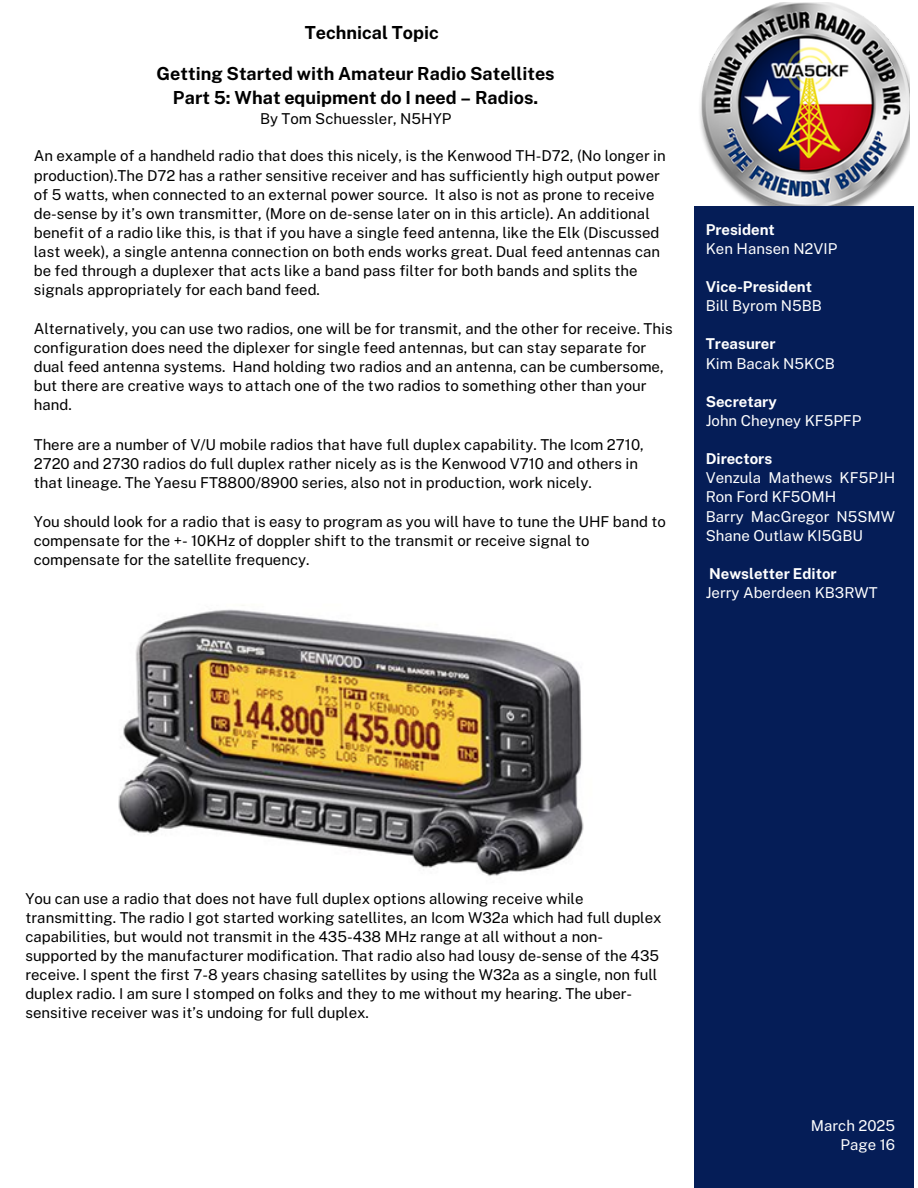
<style>
.page{position:relative;width:918px;height:1188px;background:#fff}
.page>*{position:absolute;margin:0;border:0;box-sizing:border-box;transform-origin:0 0}
.t1{font:700 18px/23.7px "Public Sans";color:#000;text-align:center}
.t2{font:15px/19.2px "Public Sans";color:#000}
.t3{font:15px/19.2px "Public Sans";color:#fff}
.t4{font:700 15px "Public Sans";color:#fff}
</style>
<div class="page">
<img style="left:700px;top:2px;width:209px;height:204px">
<div style="left:694px;top:206px;width:220px;height:981px;background:#051d57"></div>
<img style="left:118px;top:605px;width:466px;height:271px">
<p class="t1" style="left:305px;top:21px;width:136px">Technical Topic</p>
<p class="t1" style="left:157px;top:62px;width:400px">Getting Started with Amateur Radio Satellites<br>Part 5: What equipment do I need – Radios.</p>
<p class="t2" style="left:260px;top:109px;width:193px">By Tom Schuessler, N5HYP</p>
<p class="t2" style="left:34px;top:146px;width:634px">An example of a handheld radio that does this nicely, is the Kenwood TH-D72, (No longer in production).The D72 has a rather sensitive receiver and has sufficiently high output power of 5 watts, when connected to an external power source. It also is not as prone to receive de-sense by it’s own transmitter, (More on de-sense later on in this article). An additional benefit of a radio like this, is that if you have a single feed antenna, like the Elk (Discussed last week), a single antenna connection on both ends works great. Dual feed antennas can be fed through a duplexer that acts like a band pass filter for both bands and splits the signals appropriately for each band feed.</p>
<p class="t2" style="left:34px;top:319px;width:640px">Alternatively, you can use two radios, one will be for transmit, and the other for receive. This configuration does need the diplexer for single feed antennas, but can stay separate for dual feed antenna systems. Hand holding two radios and an antenna, can be cumbersome, but there are creative ways to attach one of the two radios to something other than your hand.</p>
<p class="t2" style="left:34px;top:435px;width:612px">There are a number of V/U mobile radios that have full duplex capability. The Icom 2710,<br>2720 and 2730 radios do full duplex rather nicely as is the Kenwood V710 and others in that lineage. The Yaesu FT8800/8900 series, also not in production, work nicely.</p>
<p class="t2" style="left:34px;top:512px;width:634px">You should look for a radio that is easy to program as you will have to tune the UHF band to compensate for the +- 10KHz of doppler shift to the transmit or receive signal to compensate for the satellite frequency.</p>
<h2 class="t4" style="left:706px;top:220px;width:71px">President</h2>
<p class="t3" style="left:706px;top:239px;width:133px">Ken Hansen N2VIP</p>
<p class="t4" style="left:706px;top:278px;width:108px">Vice-President</p>
<p class="t3" style="left:706px;top:296px;width:118px">Bill Byrom N5BB</p>
<p class="t4" style="left:706px;top:335px;width:71px">Treasurer</p>
<p class="t3" style="left:706px;top:354px;width:131px">Kim Bacak N5KCB</p>
<p class="t4" style="left:706px;top:393px;width:73px">Secretary</p>
<p class="t3" style="left:706px;top:411px;width:157px">John Cheyney KF5PFP</p>
<p class="t4" style="left:706px;top:450px;width:68px">Directors</p>
<p class="t3" style="left:706px;top:468px;width:191px">Venzula Mathews KF5PJH<br>Ron Ford KF5OMH</p>
<p class="t3" style="left:706px;top:507px;width:191px">Barry MacGregor N5SMW<br>Shane Outlaw KI5GBU</p>
<p class="t4" style="left:709px;top:565px;width:129px">Newsletter Editor</p>
<p class="t3" style="left:706px;top:583px;width:173px">Jerry Aberdeen KB3RWT</p>
<p class="t2" style="left:25px;top:888px;width:638px">You can use a radio that does not have full duplex options allowing receive while transmitting. The radio I got started working satellites, an Icom W32a which had full duplex capabilities, but would not transmit in the 435-438 MHz range at all without a non&shy;supported by the manufacturer modification. That radio also had lousy de-sense of the 435 receive. I spent the first 7-8 years chasing satellites by using the W32a as a single, non full duplex radio. I am sure I stomped on folks and they to me without my hearing. The uber&shy;sensitive receiver was it’s undoing for full duplex.</p>
<h1 class="t3" style="left:811px;top:1116px;width:86px;text-align:right">March 2025<br>Page 16</h1>
</div>
